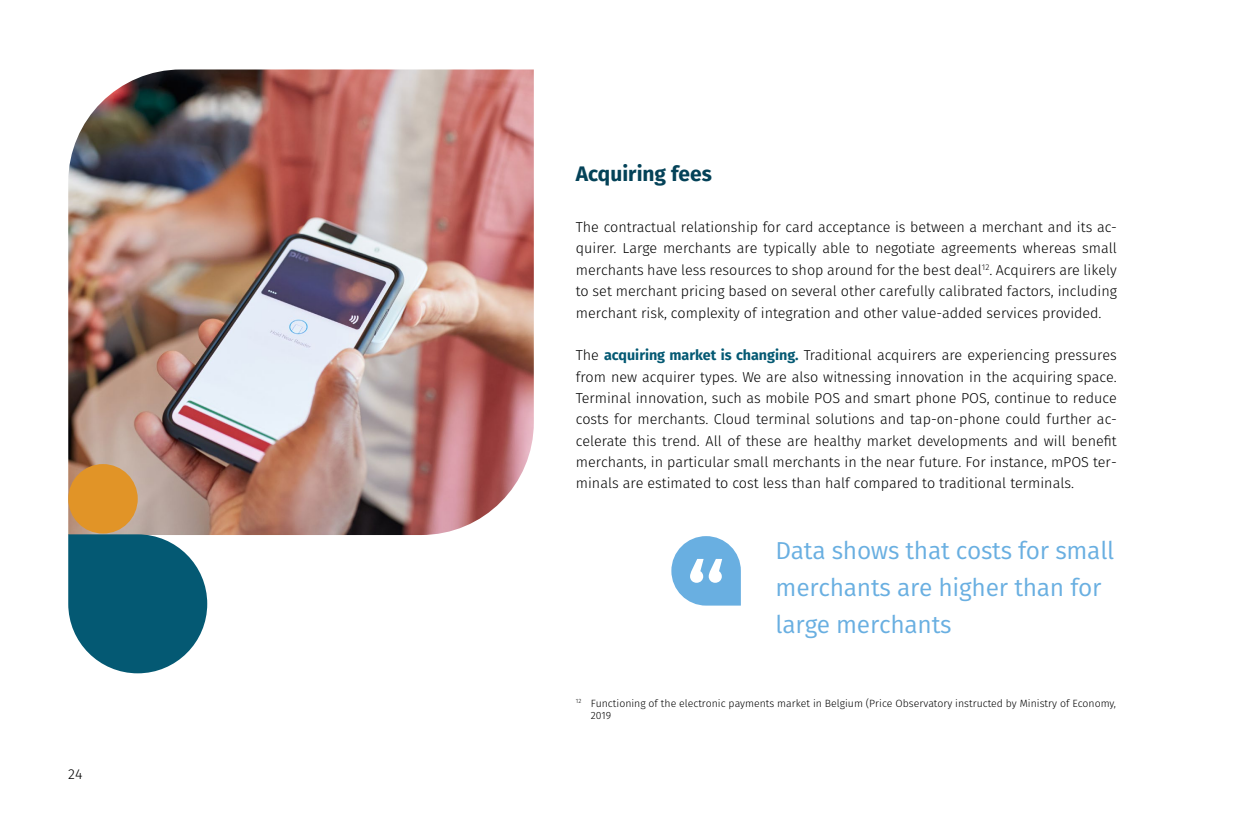
<style>
.page{position:relative;width:1241px;height:819px;background:#fff}
.page>*{position:absolute;margin:0;border:0;box-sizing:border-box;transform-origin:0 0}
.t1{font:24.5px/36.8px "Fira Sans";letter-spacing:-.01em;color:#69afe1}
.t2{font:700 21px "Fira Sans";color:#044258}
.t3{font:300 14.35px/21.3px "Fira Sans";color:#000;text-align:justify}
.t4{font:300 10.5px/12.2px "Fira Sans";color:#000}
.s1{font-weight:700;color:#045973}
</style>
<div class="page">
<svg style="left:671px;top:536px;width:69px;height:69px"></svg>
<img style="left:68px;top:69px;width:465px;height:466px">
<svg style="left:68px;top:534px;width:139px;height:139px;background:#2c7389"></svg>
<div style="left:68px;top:464px;width:70px;height:69px;background:#e19427;border-radius:50%"></div>
<p class="t3" style="left:68px;top:763px;width:16px">24</p>
<h2 class="t2" style="left:575px;top:156px;width:137px">Acquiring fees</h2>
<p class="t3" style="left:575px;top:216px;width:542px">The contractual relationship for card acceptance is between a merchant and its ac&shy;quirer. Large merchants are typically able to negotiate agreements whereas small merchants have less resources to shop around for the best deal<sup>12</sup>. Acquirers are likely to set merchant pricing based on several other carefully calibrated factors, including merchant risk, complexity of integration and other value-added services provided.</p>
<p class="t3" style="left:575px;top:344px;width:542px">The <span class="s1">acquiring market is changing.</span> Traditional acquirers are experiencing pressures from new acquirer types. We are also witnessing innovation in the acquiring space.<br>Terminal innovation, such as mobile POS and smart phone POS, continue to reduce costs for merchants. Cloud terminal solutions and tap-on-phone could further ac&shy;celerate this trend. All of these are healthy market developments and will benefit merchants, in particular small merchants in the near future. For instance, mPOS ter&shy;minals are estimated to cost less than half compared to traditional terminals.</p>
<h1 class="t1" style="left:775px;top:532px;width:340px">Data shows that costs for small merchants are higher than for large merchants</h1>
<p class="t4" style="left:590px;top:696px;width:527px;text-indent:-15px"><sup>12</sup> Functioning of the electronic payments market in Belgium (Price Observatory instructed by Ministry of Economy,<br>2019</p>
</div>
